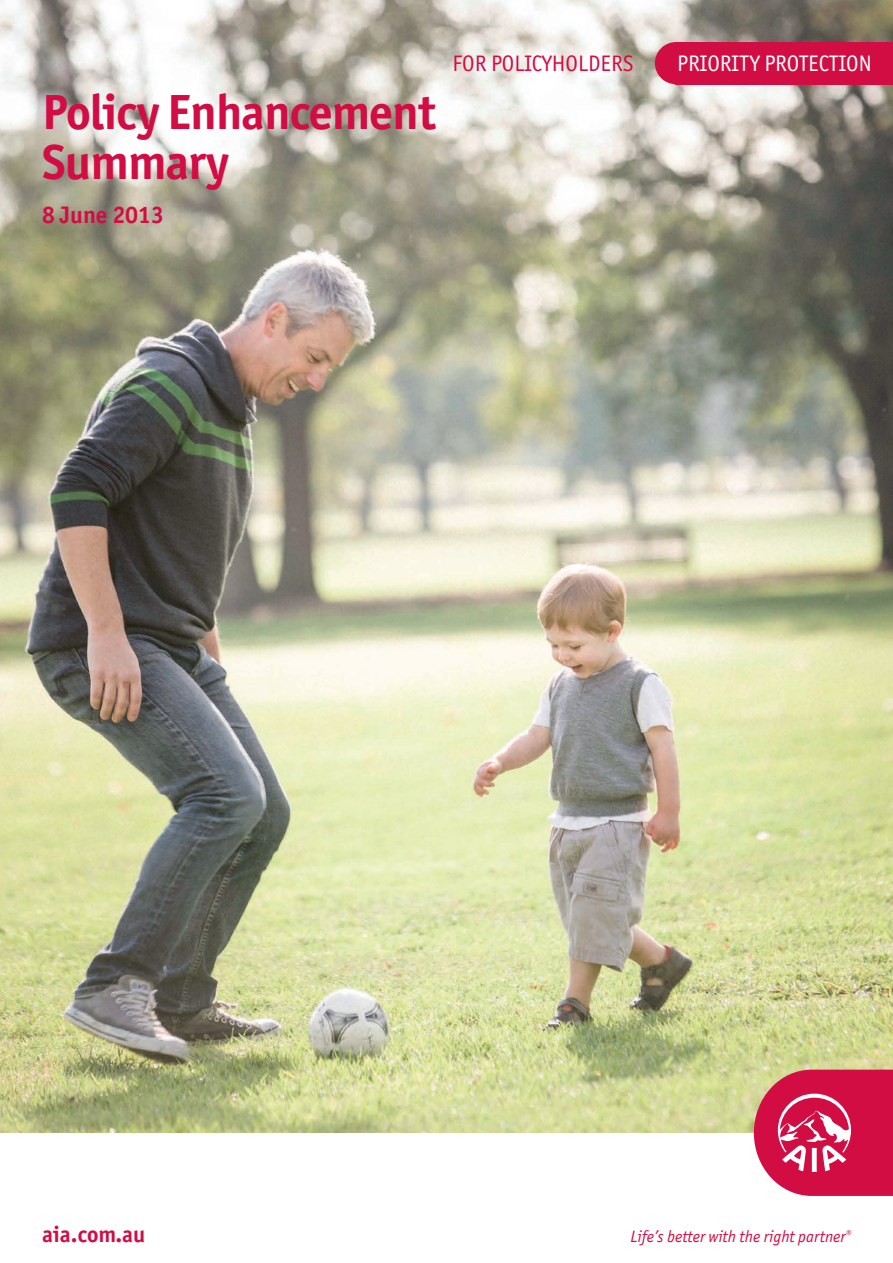
<style>
.page{position:relative;width:893px;height:1263px;background:#fff}
.page>*{position:absolute;margin:0;border:0;box-sizing:border-box;transform-origin:0 0}
.t1{font:700 49.5px/49.5px "Officina Sans ITC Pro";letter-spacing:-.02em;color:#d20d44}
.t2{font:700 24px "Officina Sans ITC Pro";color:#d20d44}
.t3{font:700 22.8px "Officina Sans ITC Pro";color:#d20d44}
.t4{font:22.5px "Officina Sans ITC Pro";color:#fff}
.t5{font:22.5px "Officina Sans ITC Pro";color:#d20d44}
.t6{font:italic 16.5px "Officina Sans ITC Pro";color:#d20d44}
</style>
<div class="page">
<img style="left:0;top:0;width:893px;height:1133px">
<div style="left:676px;top:42px;width:217px;height:42px;background:#d20d44"></div>
<div style="left:655px;top:42px;width:42px;height:42px;background:#d20d44;border-radius:50%"></div>
<svg style="left:754px;top:1070px;width:139px;height:126px;background:#d83862"></svg>
<h1 class="t1" style="left:42px;top:87px;width:395px">Policy Enhancement<br>Summary</h1>
<h2 class="t2" style="left:42px;top:199px;width:123px">8 June 2013</h2>
<h3 class="t5" style="left:453px;top:50px;width:182px">FOR POLICYHOLDERS</h3>
<h3 class="t4" style="left:677px;top:50px;width:196px">PRIORITY PROTECTION</h3>
<h3 class="t3" style="left:42px;top:1220px;width:105px">aia.com.au</h3>
<p class="t6" style="left:631px;top:1227px;width:222px">Life’s better with the right partner<sup>®</sup></p>
</div>
